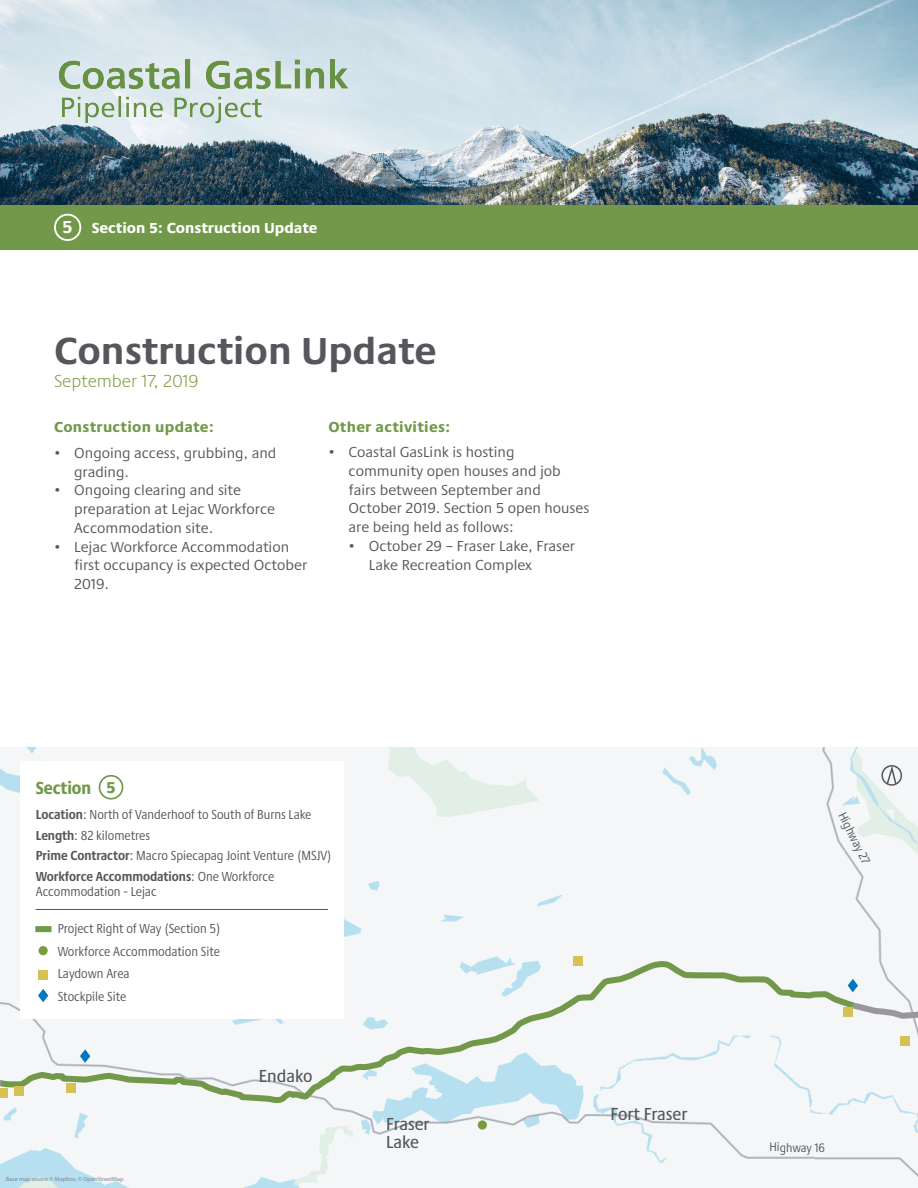
<style>
.page{position:relative;width:918px;height:1188px;background:#fff}
.page>*{position:absolute;margin:0;border:0;box-sizing:border-box;transform-origin:0 0}
.CGL_H1{font:700 39px "Praxis Next";color:#55575c}
.t1{font:500 condensed 18px/18px "Praxis Next";color:#55575c}
.CGL_H1-2{font:300 18px "Praxis Next";color:#7a9b3d}
.t2{font:800 condensed 18px "Praxis Next";color:#72994a;scale:.95 1}
.CGL_body{font:700 18px "Praxis Next";color:#fff}
.t3{font:800 16.35px "Praxis Next";color:#72994a}
.t4{font:15px/18.8px "Praxis Next";color:#56585a}
.CGL_H2{font:800 15px "Praxis Next";letter-spacing:.02em;color:#72994a}
.CGL_body-2{font:800 15px "Praxis Next";color:#fff}
.t5{font:condensed 13.5px/20.4px "Praxis Next";color:#55575c;scale:.95 1}
.t6{font:condensed 12.75px "Praxis Next";letter-spacing:-.01em;color:#55575c;scale:.95 1}
.t7{font:6px "Myriad Pro";color:#7c8494}
.s1{font-weight:700}
</style>
<div class="page">
<div style="left:0;top:747px;width:815px;height:441px;background:#f4f6f7"></div>
<div style="left:815px;top:747px;width:103px;height:441px;background:#f4f6f7"></div>
<svg style="left:0;top:958px;width:859px;height:210px"></svg>
<svg style="left:0;top:1075px;width:7px;height:14px"></svg>
<div style="left:20px;top:761px;width:324px;height:258px;background:#fff"></div>
<div style="left:99px;top:775px;width:24px;height:25px;border:2px solid #72994a;border-radius:50%"></div>
<hr style="left:36px;top:909px;width:292px;height:1px;background:#55575c">
<svg style="left:38px;top:989px;width:10px;height:13px"></svg>
<svg style="left:80px;top:1049px;width:10px;height:14px"></svg>
<div style="left:35px;top:926px;width:17px;height:6px;background:#72994a"></div>
<div style="left:39px;top:946px;width:9px;height:9px;background:#7a9b3d;border-radius:50%"></div>
<div style="left:478px;top:1120px;width:9px;height:10px;background:#7a9b3d;border-radius:50%"></div>
<div style="left:39px;top:970px;width:9px;height:9px;background:#d6c253"></div>
<div style="left:67px;top:1083px;width:9px;height:9px;background:#d6c253"></div>
<div style="left:900px;top:1036px;width:10px;height:9px;background:#d6c253"></div>
<div style="left:15px;top:1087px;width:9px;height:9px;background:#d6c253"></div>
<div style="left:0;top:1089px;width:8px;height:9px;background:#d6c253"></div>
<svg style="left:844px;top:747px;width:74px;height:279px"></svg>
<div style="left:573px;top:957px;width:9px;height:9px;background:#d6c253"></div>
<img style="left:0;top:0;width:918px;height:205px">
<img style="left:58px;top:55px;width:290px;height:71px">
<div style="left:0;top:205px;width:918px;height:44px;background:#72994a"></div>
<div style="left:54px;top:214px;width:27px;height:27px;border:2px solid #fff;border-radius:50%"></div>
<p class="CGL_body" style="left:62px;top:213px;width:12px">5</p>
<p class="CGL_body-2" style="left:92px;top:216px;width:227px">Section 5: Construction Update</p>
<p class="CGL_H1" style="left:54px;top:319px;width:384px">Construction Update</p>
<p class="CGL_H1-2" style="left:54px;top:367px;width:146px">September 17, 2019</p>
<p class="CGL_H2" style="left:54px;top:415px;width:162px">Construction update:</p>
<p class="t4" style="left:74px;top:443px;width:204px;text-indent:-20px">• Ongoing access, grubbing, and grading.</p>
<p class="t4" style="left:74px;top:481px;width:202px;text-indent:-20px">• Ongoing clearing and site preparation at Lejac Workforce<br>Accommodation site.</p>
<p class="t4" style="left:74px;top:537px;width:234px;text-indent:-20px">• Lejac Workforce Accommodation first occupancy is expected October<br>2019.</p>
<p class="CGL_H2" style="left:328px;top:414px;width:124px">Other activities:</p>
<p class="t4" style="left:349px;top:442px;width:242px;text-indent:-20px">• Coastal GasLink is hosting community open houses and job fairs between September and<br>October 2019. Section 5 open houses are being held as follows:</p>
<p class="t4" style="left:369px;top:536px;width:208px;text-indent:-20px">• October 29 – Fraser Lake, Fraser<br>Lake Recreation Complex</p>
<p class="t2" style="left:36px;top:774px;width:60px">Section</p>
<p class="t5" style="left:36px;top:804px;width:313px"><span class="s1">Location</span>: North of Vanderhoof to South of Burns Lake <span class="s1">Length</span>: 82 kilometres<br><span class="s1">Prime Contractor</span>: Macro Spiecapag Joint Venture (MSJV)<br><span class="s1">Workforce Accommodations</span>: One Workforce</p>
<p class="t5" style="left:36px;top:881px;width:129px">Accommodation - Lejac</p>
<p class="t5" style="left:58px;top:917px;width:173px;line-height:22.6px">Project Right of Way (Section 5)<br>Workforce Accommodation Site<br>Laydown Area<br>Stockpile Site</p>
<p class="t3" style="left:106px;top:774px;width:11px">5</p>
<p class="t7" style="left:6px;top:1176px;width:119px">Base map source © Mapbox, © OpenStreetMap</p>
<p class="t1" style="left:259px;top:1066px;width:55px">Endako</p>
<p class="t1" style="left:386px;top:1114px;width:45px">Fraser<br>Lake</p>
<p class="t1" style="left:611px;top:1105px;width:78px">Fort Fraser</p>
<p class="t6" style="left:851px;top:809px;width:61px;rotate:64deg">Highway 27</p>
<p class="t6" style="left:770px;top:1138px;width:60px">Highway 16</p>
</div>
